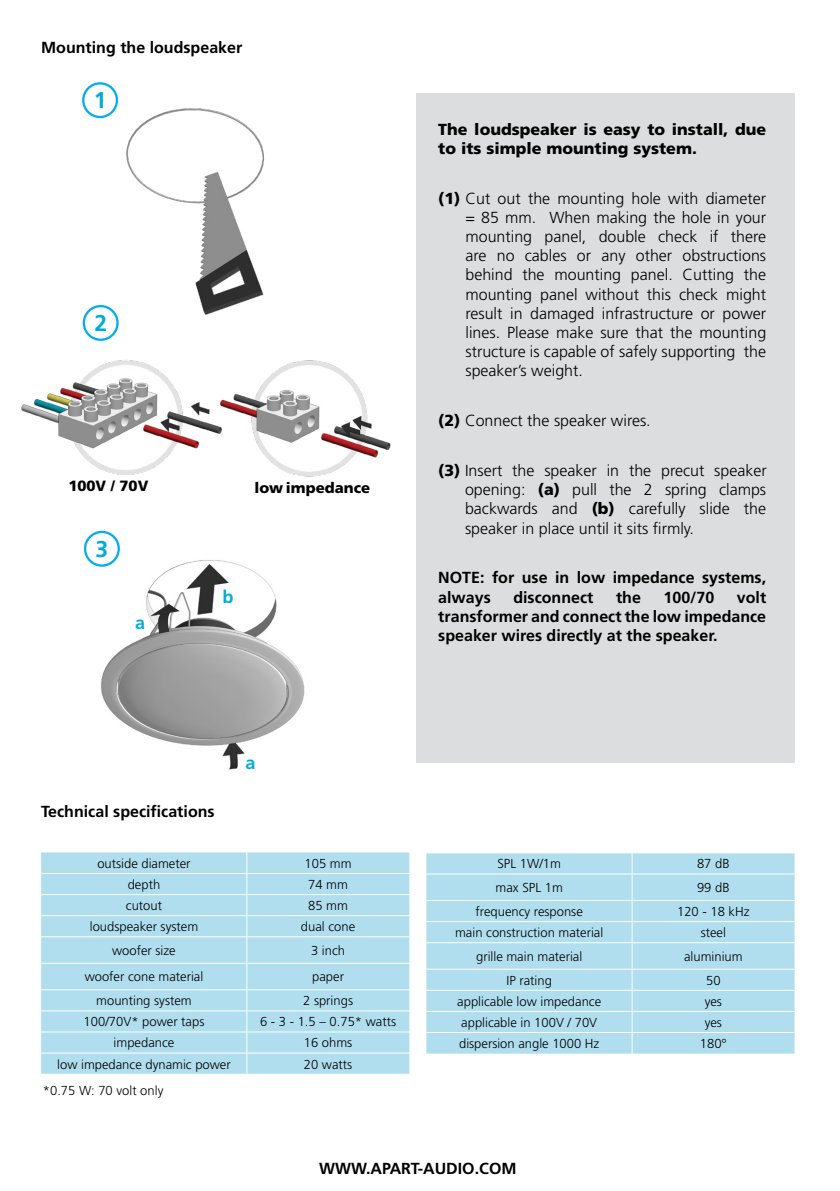
<style>
.page{position:relative;width:840px;height:1191px;background:#fff}
.page>*{position:absolute;margin:0;border:0;box-sizing:border-box;transform-origin:0 0}
.t1{font:700 22.8px "Frutiger LT Std";color:#00add8}
.t2{font:700 18px "Frutiger LT Std";color:#00add8}
.t3{font:300 16px/19.2px "Frutiger LT Std";color:#000;text-align:justify}
.t4{font:700 16px/19.2px "Frutiger LT Std";color:#000}
.t5{font:900 16px/19.2px "Frutiger LT Std";color:#000}
.t6{font:900 14.8px "Frutiger LT Std";color:#000}
.t7{font:300 13px "Frutiger LT Std";color:#000}
.s1{font-weight:900}
</style>
<div class="page">
<div style="left:415px;top:94px;width:379px;height:669px;background:#dcddde"></div>
<img style="left:226px;top:360px;width:165px;height:117px">
<img style="left:21px;top:360px;width:205px;height:115px">
<img style="left:82px;top:82px;width:183px;height:259px">
<img style="left:83px;top:530px;width:222px;height:240px">
<div style="left:82px;top:82px;width:36px;height:36px;border:2px solid #00aeef;border-radius:50%"></div>
<div style="left:84px;top:531px;width:36px;height:36px;border:2px solid #00aeef;border-radius:50%"></div>
<div style="left:83px;top:305px;width:36px;height:36px;border:2px solid #00aeef;border-radius:50%"></div>
<div style="left:41px;top:852px;width:368px;height:221px;background:#b0deee"></div>
<hr style="left:41px;top:873px;width:206px;height:1px;background:#fff">
<hr style="left:247px;top:873px;width:162px;height:1px;background:#fff">
<hr style="left:41px;top:894px;width:206px;height:1px;background:#fff">
<hr style="left:247px;top:894px;width:162px;height:1px;background:#fff">
<hr style="left:41px;top:915px;width:206px;height:1px;background:#fff">
<hr style="left:247px;top:915px;width:162px;height:1px;background:#fff">
<hr style="left:41px;top:936px;width:206px;height:1px;background:#fff">
<hr style="left:247px;top:936px;width:162px;height:1px;background:#fff">
<hr style="left:41px;top:962px;width:206px;height:1px;background:#fff">
<hr style="left:247px;top:962px;width:162px;height:1px;background:#fff">
<hr style="left:41px;top:989px;width:206px;height:1px;background:#fff">
<hr style="left:247px;top:989px;width:162px;height:1px;background:#fff">
<hr style="left:41px;top:1010px;width:206px;height:1px;background:#fff">
<hr style="left:247px;top:1010px;width:162px;height:1px;background:#fff">
<hr style="left:41px;top:1031px;width:206px;height:1px;background:#fff">
<hr style="left:247px;top:1031px;width:162px;height:1px;background:#fff">
<hr style="left:41px;top:1052px;width:206px;height:1px;background:#fff">
<hr style="left:247px;top:1052px;width:162px;height:1px;background:#fff">
<svg style="left:246px;top:852px;width:1px;height:221px"></svg>
<div style="left:426px;top:853px;width:368px;height:200px;background:#b0deee"></div>
<hr style="left:426px;top:873px;width:205px;height:1px;background:#fff">
<hr style="left:631px;top:873px;width:163px;height:1px;background:#fff">
<hr style="left:426px;top:900px;width:205px;height:1px;background:#fff">
<hr style="left:631px;top:900px;width:163px;height:1px;background:#fff">
<hr style="left:426px;top:921px;width:205px;height:1px;background:#fff">
<hr style="left:631px;top:921px;width:163px;height:1px;background:#fff">
<hr style="left:426px;top:942px;width:205px;height:1px;background:#fff">
<hr style="left:631px;top:942px;width:163px;height:1px;background:#fff">
<hr style="left:426px;top:968px;width:205px;height:1px;background:#fff">
<hr style="left:631px;top:968px;width:163px;height:1px;background:#fff">
<hr style="left:426px;top:989px;width:205px;height:1px;background:#fff">
<hr style="left:631px;top:989px;width:163px;height:1px;background:#fff">
<hr style="left:426px;top:1011px;width:205px;height:1px;background:#fff">
<hr style="left:631px;top:1011px;width:163px;height:1px;background:#fff">
<hr style="left:426px;top:1032px;width:205px;height:1px;background:#fff">
<hr style="left:631px;top:1032px;width:163px;height:1px;background:#fff">
<svg style="left:631px;top:853px;width:1px;height:200px"></svg>
<p class="t4" style="left:41px;top:38px;width:202px">Mounting the loudspeaker</p>
<h1 class="t1" style="left:94px;top:87px;width:14px">1</h1>
<h1 class="t1" style="left:94px;top:309px;width:14px">2</h1>
<p class="t6" style="left:68px;top:477px;width:82px">100V / 70V</p>
<p class="t6" style="left:254px;top:479px;width:117px">low impedance</p>
<h1 class="t1" style="left:95px;top:535px;width:14px">3</h1>
<p class="t2" style="left:135px;top:612px;width:12px">a</p>
<p class="t2" style="left:222px;top:586px;width:12px">b</p>
<p class="t5" style="left:438px;top:119px;width:329px">The loudspeaker is easy to install, due to its simple mounting system.</p>
<p class="t3" style="left:465px;top:189px;width:302px;text-indent:-27px"><span class="s1">(1)</span> Cut out the mounting hole with diameter = 85 mm. When making the hole in your mounting panel, double check if there are no cables or any other obstructions behind the mounting panel. Cutting the mounting panel without this check might result in damaged infrastructure or power lines. Please make sure that the mounting structure is capable of safely supporting the speaker’s weight.</p>
<p class="t3" style="left:438px;top:411px;width:214px"><span class="s1">(2)</span> Connect the speaker wires.</p>
<p class="t3" style="left:464px;top:461px;width:303px;text-indent:-27px"><span class="s1">(3)</span> Insert the speaker in the precut speaker opening: <span class="s1">(a)</span> pull the 2 spring clamps backwards and <span class="s1">(b)</span> carefully slide the speaker in place until it sits firmly.</p>
<p class="t4" style="left:438px;top:568px;width:329px">NOTE: for use in low impedance systems, always</p>
<p class="t4" style="left:438px;top:587px;width:329px;text-align:justify;text-indent:298px">volt transformer and connect the low impedance speaker wires directly at the speaker.</p>
<p class="t4" style="left:513px;top:587px;width:81px">disconnect</p>
<p class="t4" style="left:615px;top:587px;width:26px">the</p>
<p class="t4" style="left:663px;top:587px;width:52px">100/70</p>
<p class="t4" style="left:41px;top:802px;width:175px">Technical specifications</p>
<p class="t2" style="left:245px;top:752px;width:12px">a</p>
<p class="t7" style="left:97px;top:856px;width:95px">outside diameter</p>
<p class="t7" style="left:304px;top:856px;width:48px">105 mm</p>
<p class="t7" style="left:128px;top:877px;width:34px">depth</p>
<p class="t7" style="left:308px;top:877px;width:41px">74 mm</p>
<p class="t7" style="left:126px;top:898px;width:38px">cutout</p>
<p class="t7" style="left:308px;top:898px;width:41px">85 mm</p>
<p class="t7" style="left:90px;top:919px;width:110px">loudspeaker system</p>
<p class="t7" style="left:301px;top:919px;width:56px">dual cone</p>
<p class="t7" style="left:112px;top:943px;width:65px">woofer size</p>
<p class="t7" style="left:311px;top:943px;width:35px">3 inch</p>
<p class="t7" style="left:85px;top:969px;width:120px">woofer cone material</p>
<p class="t7" style="left:312px;top:969px;width:33px">paper</p>
<p class="t7" style="left:96px;top:993px;width:97px">mounting system</p>
<p class="t7" style="left:303px;top:993px;width:51px">2 springs</p>
<p class="t7" style="left:84px;top:1014px;width:122px">100/70V* power taps</p>
<p class="t7" style="left:260px;top:1014px;width:137px">6 - 3 - 1.5 – 0.75* watts</p>
<p class="t7" style="left:114px;top:1035px;width:62px">impedance</p>
<p class="t7" style="left:304px;top:1035px;width:50px">16 ohms</p>
<p class="t7" style="left:57px;top:1056px;width:175px">low impedance dynamic power</p>
<p class="t7" style="left:304px;top:1056px;width:50px">20 watts</p>
<p class="t7" style="left:43px;top:1082px;width:122px">*0.75 W: 70 volt only</p>
<p class="t7" style="left:497px;top:856px;width:65px">SPL 1W/1m</p>
<p class="t7" style="left:696px;top:856px;width:34px">87 dB</p>
<p class="t7" style="left:495px;top:880px;width:69px">max SPL 1m</p>
<p class="t7" style="left:696px;top:880px;width:34px">99 dB</p>
<p class="t7" style="left:475px;top:904px;width:109px">frequency response</p>
<p class="t7" style="left:676px;top:904px;width:74px">120 - 18 kHz</p>
<p class="t7" style="left:455px;top:925px;width:150px">main construction material</p>
<p class="t7" style="left:700px;top:925px;width:27px">steel</p>
<p class="t7" style="left:476px;top:949px;width:108px">grille main material</p>
<p class="t7" style="left:683px;top:949px;width:60px">aluminium</p>
<p class="t7" style="left:506px;top:972px;width:47px">IP rating</p>
<p class="t7" style="left:705px;top:972px;width:16px">50</p>
<p class="t7" style="left:457px;top:994px;width:145px">applicable low impedance</p>
<p class="t7" style="left:704px;top:994px;width:19px">yes</p>
<p class="t7" style="left:461px;top:1015px;width:137px">applicable in 100V / 70V</p>
<p class="t7" style="left:704px;top:1015px;width:19px">yes</p>
<p class="t7" style="left:459px;top:1036px;width:142px">dispersion angle 1000 Hz</p>
<p class="t7" style="left:699px;top:1036px;width:28px">180°</p>
<p class="t4" style="left:319px;top:1158px;width:199px">WWW.APART-AUDIO.COM</p>
</div>
